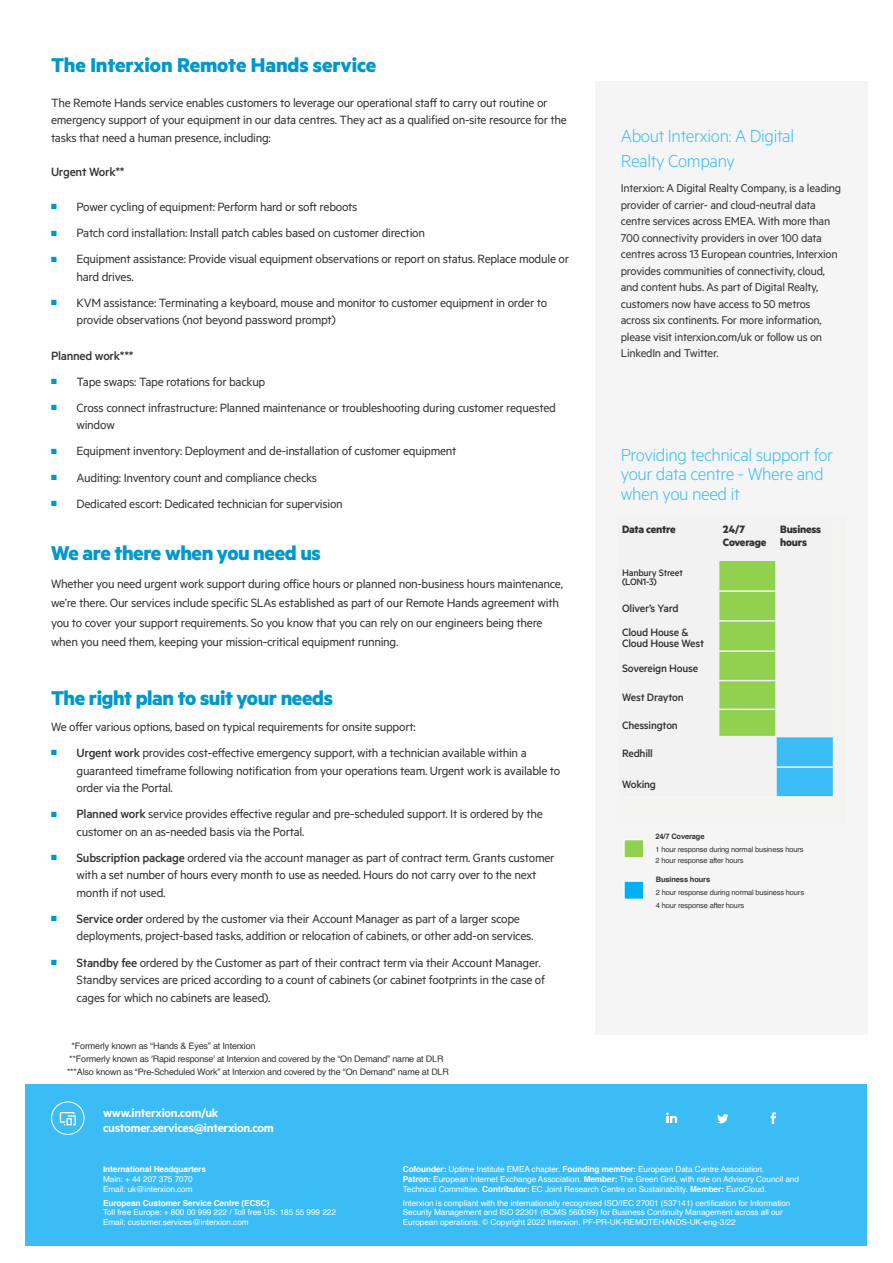
<style>
.page{position:relative;width:893px;height:1263px;background:#fff}
.page>*{position:absolute;margin:0;border:0;box-sizing:border-box;transform-origin:0 0}
.t1{font:700 22.5px "Metric";letter-spacing:-.02em;color:#0098cc}
.t2{font:300 19.5px/19.5px "Metric";letter-spacing:-.02em;color:#3bbcf4}
.t3{font:13.5px/17.5px "Metric";letter-spacing:-.02em;color:#333}
.t4{font:600 13.5px/15px "Metric";letter-spacing:-.02em;color:#fff}
.t5{font:500 13.5px "Metric";letter-spacing:-.02em;color:#333}
.t6{font:12.75px/16.5px "Metric";letter-spacing:-.02em;color:#333}
.t7{font:500 12px/24.8px "Metric";letter-spacing:-.02em;color:#333}
.t8{font:700 12px/13.5px "Metric";letter-spacing:-.02em;color:#333}
.t9{font:500 10.5px/9px "Metric";letter-spacing:-.02em;color:#333}
.t10{font:9px/13px "Helvetica";letter-spacing:-.02em;color:#333}
.t11{font:8.25px/9.8px "Helvetica";letter-spacing:-.01em;color:#fff}
.t12{font:700 8.25px "Helvetica";letter-spacing:-.01em;color:#fff}
.t13{font:7.5px/10.5px "Helvetica";letter-spacing:-.02em;color:#333}
.t14{font:700 7.5px "Helvetica";letter-spacing:-.02em;color:#333}
.s1{color:#0098cc}
.s2{font-weight:500}
.s3{font-weight:700}
</style>
<div class="page">
<div style="left:595px;top:81px;width:272px;height:953px;background:#f5f5f5"></div>
<div style="left:26px;top:1152px;width:841px;height:94px;background:#3bbcf4"></div>
<div style="left:26px;top:1084px;width:841px;height:73px;background:#3bbcf4"></div>
<svg style="left:60px;top:1112px;width:16px;height:13px"></svg>
<div style="left:51px;top:1101px;width:34px;height:34px;border:1px solid #fff;border-radius:50%"></div>
<svg style="left:666px;top:1112px;width:11px;height:11px"></svg>
<svg style="left:717px;top:1114px;width:11px;height:9px"></svg>
<svg style="left:770px;top:1112px;width:6px;height:12px"></svg>
<hr style="left:617px;top:796px;width:102px;height:2px;background:#fff">
<hr style="left:719px;top:796px;width:57px;height:2px;background:#fff">
<hr style="left:776px;top:796px;width:59px;height:2px;background:#fff">
<hr style="left:617px;top:767px;width:1px;height:31px;background:#f2f2f2">
<hr style="left:834px;top:767px;width:1px;height:31px;background:#f2f2f2">
<svg style="left:618px;top:560px;width:216px;height:237px"></svg>
<hr style="left:776px;top:766px;width:57px;height:2px;background:#f2f2f2">
<hr style="left:775px;top:768px;width:2px;height:28px;background:#f2f2f2">
<div style="left:623px;top:839px;width:21px;height:19px;background:#92d050;border:1px solid #fff"></div>
<div style="left:623px;top:881px;width:21px;height:19px;background:#00b0f0;border:1px solid #fff"></div>
<h1 class="t1" style="left:51px;top:51px;width:327px">The Interxion Remote Hands service</h1>
<p class="t3" style="left:51px;top:93px;width:517px">The Remote Hands service enables customers to leverage our operational staff to carry out routine or emergency support of your equipment in our data centres. They act as a qualified on-site resource for the tasks that need a human presence, including:</p>
<p class="t5" style="left:51px;top:164px;width:75px">Urgent Work**</p>
<p class="t3" style="left:51px;top:197px;width:308px"><span class="s1">■</span> Power cycling of equipment: Perform hard or soft reboots</p>
<p class="t3" style="left:51px;top:224px;width:375px"><span class="s1">■</span> Patch cord installation: Install patch cables based on customer direction</p>
<p class="t3" style="left:77px;top:250px;width:494px;text-indent:-26px"><span class="s1">■</span> Equipment assistance: Provide visual equipment observations or report on status. Replace module or hard drives.</p>
<p class="t3" style="left:77px;top:293px;width:472px;text-indent:-26px"><span class="s1">■</span> KVM assistance: Terminating a keyboard, mouse and monitor to customer equipment in order to provide observations (not beyond password prompt)</p>
<p class="t5" style="left:51px;top:348px;width:84px">Planned work***</p>
<p class="t3" style="left:51px;top:372px;width:216px"><span class="s1">■</span> Tape swaps: Tape rotations for backup</p>
<p class="t3" style="left:77px;top:398px;width:481px;text-indent:-26px"><span class="s1">■</span> Cross connect infrastructure: Planned maintenance or troubleshooting during customer requested window</p>
<p class="t3" style="left:51px;top:442px;width:407px"><span class="s1">■</span> Equipment inventory: Deployment and de-installation of customer equipment</p>
<p class="t3" style="left:51px;top:468px;width:268px"><span class="s1">■</span> Auditing: Inventory count and compliance checks</p>
<p class="t3" style="left:51px;top:494px;width:293px"><span class="s1">■</span> Dedicated escort: Dedicated technician for supervision</p>
<h1 class="t1" style="left:51px;top:539px;width:271px">We are there when you need us</h1>
<p class="t3" style="left:51px;top:573px;width:514px;line-height:19.5px">Whether you need urgent work support during office hours or planned non-business hours maintenance, we’re there. Our services include specific SLAs established as part of our Remote Hands agreement with you to cover your support requirements. So you know that you can rely on our engineers being there when you need them, keeping your mission-critical equipment running.</p>
<h1 class="t1" style="left:51px;top:684px;width:283px">The right plan to suit your needs</h1>
<p class="t3" style="left:51px;top:717px;width:366px">We offer various options, based on typical requirements for onsite support:</p>
<p class="t3" style="left:77px;top:743px;width:485px;text-indent:-26px"><span class="s1">■</span> <span class="s2">Urgent work</span> provides cost-effective emergency support, with a technician available within a guaranteed timeframe following notification from your operations team. Urgent work is available to order via the Portal.</p>
<p class="t3" style="left:77px;top:805px;width:468px;text-indent:-26px"><span class="s1">■</span> <span class="s2">Planned work</span> service provides effective regular and pre-scheduled support. It is ordered by the customer on an as-needed basis via the Portal.</p>
<p class="t3" style="left:77px;top:848px;width:479px;text-indent:-26px"><span class="s1">■</span> <span class="s2">Subscription package</span> ordered via the account manager as part of contract term. Grants customer with a set number of hours every month to use as needed. Hours do not carry over to the next month if not used.</p>
<p class="t3" style="left:77px;top:909px;width:459px;text-indent:-26px"><span class="s1">■</span> <span class="s2">Service order</span> ordered by the customer via their Account Manager as part of a larger scope deployments, project-based tasks, addition or relocation of cabinets, or other add-on services.</p>
<p class="t3" style="left:77px;top:953px;width:470px;text-indent:-26px"><span class="s1">■</span> <span class="s2">Standby fee</span> ordered by the Customer as part of their contract term via their Account Manager.<br>Standby services are priced according to a count of cabinets (or cabinet footprints in the case of cages for which no cabinets are leased).</p>
<p class="t10" style="left:67px;top:1039px;width:383px;text-indent:5px">*Formerly known as “Hands &amp; Eyes” at Interxion<br>**Formerly known as 'Rapid response' at Interxion and covered by the “On Demand” name at DLR ***Also known as “Pre-Scheduled Work” at Interxion and covered by the “On Demand” name at DLR</p>
<p class="t4" style="left:103px;top:1105px;width:172px">www.interxion.com/uk customer.services@interxion.com</p>
<h2 class="t2" style="left:621px;top:122px;width:175px;line-height:25.3px">About Interxion: A Digital<br>Realty Company</h2>
<p class="t6" style="left:621px;top:179px;width:222px">Interxion: A Digital Realty Company, is a leading provider of carrier- and cloud-neutral data centre services across EMEA. With more than 700 connectivity providers in over 100 data centres across 13 European countries, Interxion provides communities of connectivity, cloud, and content hubs. As part of Digital Realty, customers now have access to 50 metros across six continents. For more information, please visit interxion.com/uk or follow us on LinkedIn and Twitter.</p>
<h2 class="t2" style="left:621px;top:444px;width:214px">Providing technical support for your data centre - Where and when you need it</h2>
<p class="t8" style="left:622px;top:522px;width:55px">Data centre</p>
<p class="t8" style="left:723px;top:522px;width:45px">24/7<br>Coverage</p>
<p class="t8" style="left:780px;top:522px;width:42px">Business hours</p>
<p class="t9" style="left:622px;top:568px;width:62px">Hanbury Street (LON1-3)</p>
<p class="t7" style="left:622px;top:595px;width:68px">Oliver’s Yard<br>Cloud House &amp;</p>
<p class="t7" style="left:622px;top:630px;width:84px">Cloud House West<br>Sovereign House</p>
<p class="t7" style="left:622px;top:684px;width:63px">West Drayton</p>
<p class="t7" style="left:622px;top:712px;width:57px">Chessington</p>
<p class="t7" style="left:622px;top:741px;width:32px">Redhill</p>
<p class="t7" style="left:622px;top:771px;width:35px">Woking</p>
<p class="t14" style="left:655px;top:830px;width:51px">24/7 Coverage</p>
<p class="t13" style="left:655px;top:844px;width:150px">1 hour response during normal business hours<br>2 hour response after hours</p>
<p class="t14" style="left:656px;top:873px;width:56px">Business hours</p>
<p class="t13" style="left:656px;top:886px;width:150px;line-height:13px">2 hour response during normal business hours<br>4 hour response after hours</p>
<p class="t12" style="left:103px;top:1162px;width:104px">International Headquarters</p>
<p class="t11" style="left:103px;top:1174px;width:91px">Main: + 44 207 375 7070<br>Email: uk@interxion.com</p>
<p class="t12" style="left:103px;top:1196px;width:168px">European Customer Service Centre (ECSC)</p>
<p class="t11" style="left:103px;top:1208px;width:234px">Toll free Europe: + 800 00 999 222 / Toll free US: 185 55 999 222<br>Email: customer.services@interxion.com</p>
<p class="t11" style="left:403px;top:1164px;width:398px"><span class="s3">Cofounder:</span> Uptime Institute EMEA chapter. <span class="s3">Founding member:</span> European Data Centre Association.<br><span class="s3">Patron:</span> European Internet Exchange Association. <span class="s3">Member:</span> The Green Grid, with role on Advisory Council and<br>Technical Committee. <span class="s3">Contributor:</span> EC Joint Research Centre on Sustainability. <span class="s3">Member:</span> EuroCloud.</p>
<p class="t11" style="left:403px;top:1198px;width:389px">Interxion is compliant with the internationally recognised ISO/IEC 27001 (537141) certification for Information<br>Security Management and ISO 22301 (BCMS 560099) for Business Continuity Management across all our<br>European operations. © Copyright 2022 Interxion. PF-PR-UK-REMOTEHANDS-UK-eng-3/22</p>
</div>
